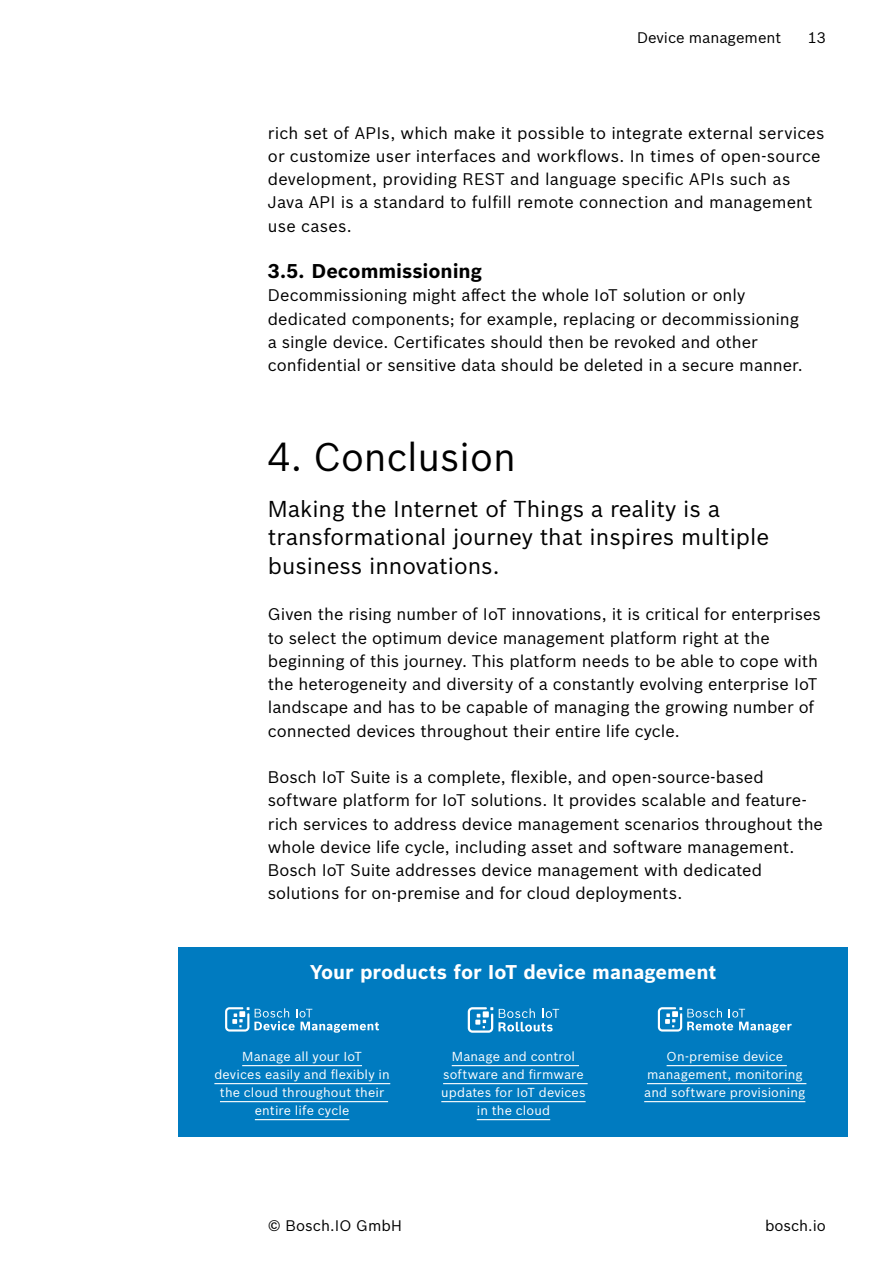
<style>
.page{position:relative;width:893px;height:1263px;background:#fff}
.page>*{position:absolute;margin:0;border:0;box-sizing:border-box;transform-origin:0 0}
.H2_Kapitelheadline{font:39px "Bosch Sans";color:#000}
.T1_Introtext{font:22.5px/28.5px "Bosch Sans";color:#000}
.Aufzählung_Quellen{font:700 19.5px "Bosch Sans";color:#fff}
.H3__x_x{font:700 19.5px "Bosch Sans";letter-spacing:-.005em;color:#000}
.Fliesstext{font:16.5px/23.2px "Bosch Sans";color:#000}
.t1{font:15px "Bosch Sans";color:#000}
.Aufzählung_Quellen-2{font:12.75px/18px "Bosch Sans";letter-spacing:.01em;color:#fff;text-align:center}
</style>
<div class="page">
<div style="left:179px;top:947px;width:669px;height:190px;background:#007bc0"></div>
<svg style="left:225px;top:1007px;width:154px;height:26px"></svg>
<svg style="left:658px;top:1007px;width:134px;height:26px"></svg>
<svg style="left:468px;top:1007px;width:91px;height:26px"></svg>
<hr style="left:242px;top:1065px;width:120px;height:1px;background:#fff">
<hr style="left:214px;top:1083px;width:176px;height:1px;background:#fff">
<hr style="left:220px;top:1101px;width:168px;height:1px;background:#fff">
<hr style="left:255px;top:1119px;width:94px;height:1px;background:#fff">
<hr style="left:452px;top:1065px;width:127px;height:1px;background:#fff">
<hr style="left:443px;top:1083px;width:145px;height:1px;background:#fff">
<hr style="left:441px;top:1101px;width:145px;height:1px;background:#fff">
<hr style="left:477px;top:1119px;width:73px;height:1px;background:#fff">
<hr style="left:667px;top:1065px;width:120px;height:1px;background:#fff">
<hr style="left:647px;top:1083px;width:159px;height:1px;background:#fff">
<hr style="left:644px;top:1101px;width:161px;height:1px;background:#fff">
<p class="t1" style="left:637px;top:26px;width:146px">Device management</p>
<p class="t1" style="left:808px;top:26px;width:20px">13</p>
<p class="Fliesstext" style="left:268px;top:120px;width:558px">rich set of APIs, which make it possible to integrate external services or customize user interfaces and workflows. In times of open-source development, providing REST and language specific APIs such as Java API is a standard to fulfill remote connection and management use cases.</p>
<p class="H3__x_x" style="left:268px;top:258px;width:216px">3.5. Decommissioning</p>
<p class="Fliesstext" style="left:268px;top:283px;width:536px">Decommissioning might affect the whole IoT solution or only dedicated components; for example, replacing or decommissioning a single device. Certificates should then be revoked and other confidential or sensitive data should be deleted in a secure manner.</p>
<p class="H2_Kapitelheadline" style="left:268px;top:428px;width:249px">4. Conclusion</p>
<p class="T1_Introtext" style="left:268px;top:493px;width:503px">Making the Internet of Things a reality is a transformational journey that inspires multiple business innovations.</p>
<p class="Fliesstext" style="left:268px;top:602px;width:555px">Given the rising number of IoT innovations, it is critical for enterprises to select the optimum device management platform right at the beginning of this journey. This platform needs to be able to cope with the heterogeneity and diversity of a constantly evolving enterprise IoT landscape and has to be capable of managing the growing number of connected devices throughout their entire life cycle.</p>
<p class="Fliesstext" style="left:268px;top:764px;width:557px">Bosch IoT Suite is a complete, flexible, and open-source-based software platform for IoT solutions. It provides scalable and feature&shy;rich services to address device management scenarios throughout the whole device life cycle, including asset and software management.<br>Bosch IoT Suite addresses device management with dedicated solutions for on-premise and for cloud deployments.</p>
<p class="Aufzählung_Quellen" style="left:310px;top:959px;width:408px">Your products for IoT device management</p>
<p class="Aufzählung_Quellen-2" style="left:214px;top:1047px;width:177px">Manage all your IoT<br>devices easily and flexibly in the cloud throughout their entire life cycle</p>
<p class="Aufzählung_Quellen-2" style="left:441px;top:1047px;width:146px">Manage and control software and firmware updates for IoT devices in the cloud</p>
<p class="Aufzählung_Quellen-2" style="left:644px;top:1047px;width:163px">On-premise device management, monitoring and software provisioning</p>
<p class="t1" style="left:268px;top:1215px;width:136px">© Bosch.IO GmbH</p>
<p class="t1" style="left:765px;top:1215px;width:62px">bosch.io</p>
</div>
